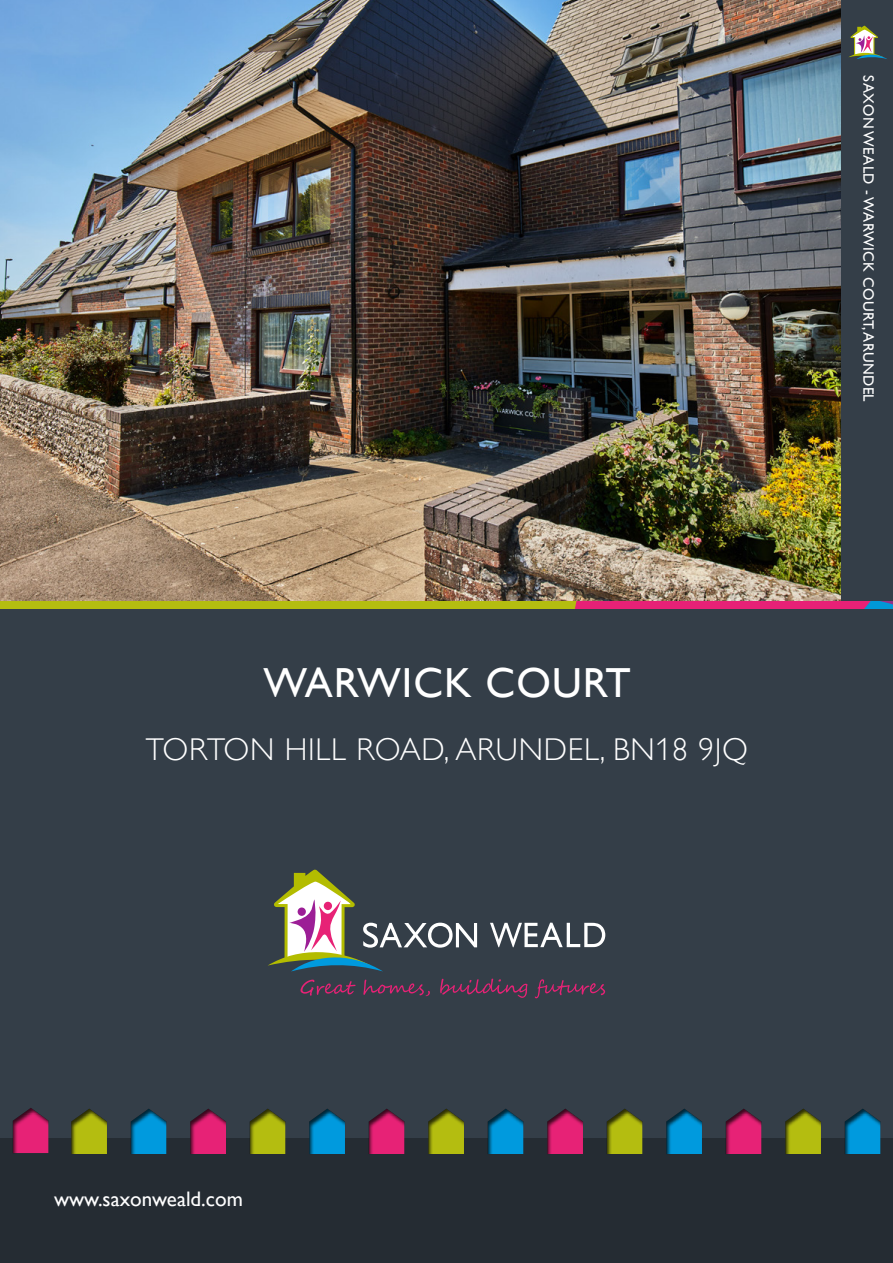
<style>
.page{position:relative;width:893px;height:1263px;background:#343e48}
.page>*{position:absolute;margin:0;border:0;box-sizing:border-box;transform-origin:0 0}
.t1{font:42px "Gill Alt One";letter-spacing:.025em;color:#fff}
.t2{font:300 31.5px "Gill Alt One";letter-spacing:.025em;color:#fff}
.t3{font:21px "Gill Alt One";color:#fff}
.t4{font:15px "Gill Alt One";letter-spacing:.025em;color:#fff}
</style>
<div class="page">
<img style="left:0;top:0;width:840px;height:600px">
<div style="left:0;top:1138px;width:893px;height:125px;background:#252c33"></div>
<div style="left:0;top:1098px;width:61px;height:57px;background:#000;opacity:.75"></div>
<div style="left:56px;top:1099px;width:63px;height:57px;background:#000;opacity:.75"></div>
<div style="left:117px;top:1099px;width:62px;height:57px;background:#000;opacity:.75"></div>
<div style="left:175px;top:1099px;width:63px;height:57px;background:#000;opacity:.75"></div>
<div style="left:236px;top:1099px;width:62px;height:57px;background:#000;opacity:.75"></div>
<div style="left:295px;top:1099px;width:62px;height:57px;background:#000;opacity:.75"></div>
<div style="left:355px;top:1099px;width:63px;height:57px;background:#000;opacity:.75"></div>
<div style="left:414px;top:1099px;width:62px;height:57px;background:#000;opacity:.75"></div>
<div style="left:474px;top:1099px;width:63px;height:57px;background:#000;opacity:.75"></div>
<div style="left:533px;top:1099px;width:62px;height:57px;background:#000;opacity:.75"></div>
<div style="left:593px;top:1099px;width:61px;height:57px;background:#000;opacity:.75"></div>
<div style="left:652px;top:1099px;width:63px;height:57px;background:#000;opacity:.75"></div>
<div style="left:711px;top:1099px;width:62px;height:57px;background:#000;opacity:.75"></div>
<div style="left:771px;top:1099px;width:63px;height:57px;background:#000;opacity:.75"></div>
<div style="left:830px;top:1099px;width:63px;height:57px;background:#000;opacity:.75"></div>
<svg style="left:301px;top:980px;width:54px;height:16px"></svg>
<svg style="left:363px;top:980px;width:67px;height:16px"></svg>
<svg style="left:440px;top:979px;width:87px;height:19px"></svg>
<svg style="left:535px;top:979px;width:70px;height:19px"></svg>
<svg style="left:268px;top:869px;width:209px;height:102px"></svg>
<svg style="left:490px;top:923px;width:115px;height:24px"></svg>
<svg style="left:849px;top:26px;width:38px;height:33px"></svg>
<svg style="left:0;top:601px;width:893px;height:7px;background:#c08836"></svg>
<h1 class="t1" style="left:263px;top:658px;width:369px">WARWICK COURT</h1>
<h2 class="t2" style="left:146px;top:731px;width:604px">TORTON HILL ROAD, ARUNDEL, BN18 9JQ</h2>
<p class="t4" style="left:877px;top:75px;width:328px;rotate:90deg">SAXON WEALD - WARWICK COURT, ARUNDEL</p>
<h3 class="t3" style="left:54px;top:1187px;width:190px">www.saxonweald.com</h3>
</div>
